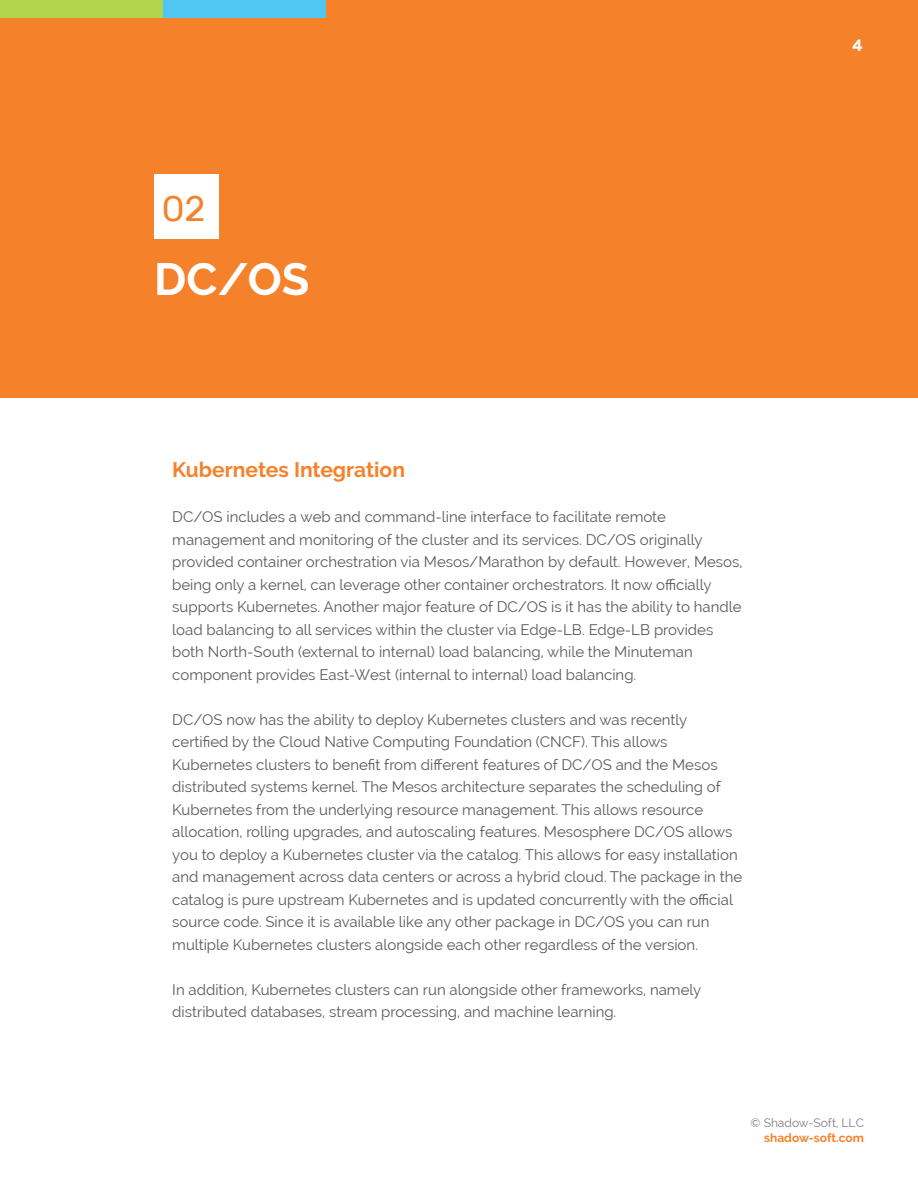
<style>
.page{position:relative;width:918px;height:1188px;background:#fff}
.page>*{position:absolute;margin:0;border:0;box-sizing:border-box;transform-origin:0 0}
.Chapter_Title{font:700 45px "Raleway";color:#fff}
.Body{font:36px "Rubik";color:#f5822b}
.Body-2{font:700 21px "Raleway";color:#f5822b}
.t1{font:500 16.5px "Rubik";color:#fff}
.Body-3{font:15px/22.5px "Raleway";color:#595a5a}
.t2{font:12px "Raleway";color:#7f7f7f}
.t3{font:700 12px "Raleway";color:#f5822b}
</style>
<div class="page">
<div style="left:0;top:0;width:918px;height:398px;background:#f5822b"></div>
<div style="left:0;top:0;width:163px;height:18px;background:#b1d34d"></div>
<div style="left:163px;top:0;width:163px;height:18px;background:#50c6f3"></div>
<div style="left:154px;top:175px;width:65px;height:64px;background:#fff"></div>
<p class="Body" style="left:162px;top:188px;width:45px">02</p>
<p class="Chapter_Title" style="left:154px;top:254px;width:157px">DC/OS</p>
<p class="t1" style="left:852px;top:36px;width:12px">4</p>
<p class="Body-2" style="left:172px;top:458px;width:234px">Kubernetes Integration</p>
<p class="Body-3" style="left:172px;top:506px;width:572px">DC/OS includes a web and command-line interface to facilitate remote management and monitoring of the cluster and its services. DC/OS originally provided container orchestration via Mesos/Marathon by default. However, Mesos, being only a kernel, can leverage other container orchestrators. It now officially supports Kubernetes. Another major feature of DC/OS is it has the ability to handle load balancing to all services within the cluster via Edge-LB. Edge-LB provides both North-South (external to internal) load balancing, while the Minuteman component provides East-West (internal to internal) load balancing.</p>
<p class="Body-3" style="left:172px;top:708px;width:572px">DC/OS now has the ability to deploy Kubernetes clusters and was recently certified by the Cloud Native Computing Foundation (CNCF). This allows Kubernetes clusters to benefit from different features of DC/OS and the Mesos distributed systems kernel. The Mesos architecture separates the scheduling of Kubernetes from the underlying resource management. This allows resource allocation, rolling upgrades, and autoscaling features. Mesosphere DC/OS allows you to deploy a Kubernetes cluster via the catalog. This allows for easy installation and management across data centers or across a hybrid cloud. The package in the catalog is pure upstream Kubernetes and is updated concurrently with the official source code. Since it is available like any other package in DC/OS you can run multiple Kubernetes clusters alongside each other regardless of the version.</p>
<p class="Body-3" style="left:172px;top:978px;width:531px">In addition, Kubernetes clusters can run alongside other frameworks, namely distributed databases, stream processing, and machine learning.</p>
<p class="t2" style="left:751px;top:1116px;width:115px">© Shadow-Soft, LLC</p>
<p class="t3" style="left:764px;top:1131px;width:101px">shadow-soft.com</p>
</div>
